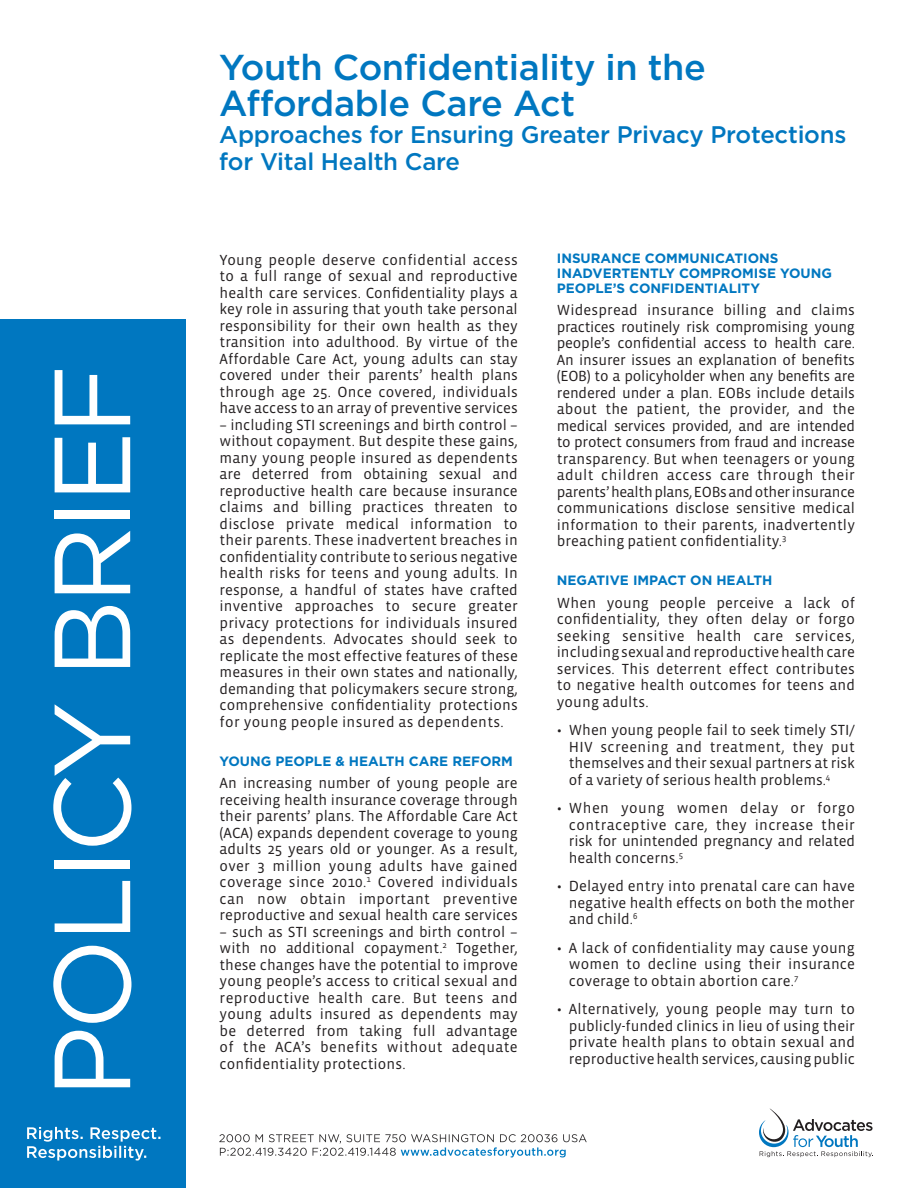
<style>
.page{position:relative;width:918px;height:1188px;background:#fff}
.page>*{position:absolute;margin:0;border:0;box-sizing:border-box;transform-origin:0 0}
.BODY_COPY{font:108px "Gotham";letter-spacing:-.04em;color:#fff}
.page_heading{font:500 36px/36px "Gotham";letter-spacing:-.01em;color:#0077c0}
.page_sub-heading{font:500 24px/27px "Gotham";letter-spacing:-.01em;color:#0077c0}
.BODY_COPY-2{font:15px/16.5px "Vista Sans OT";letter-spacing:.005em;color:#231f20;text-align:justify}
.PP_HEADING{font:700 13.5px/15px "Gotham";color:#0077c0}
</style>
<div class="page">
<div style="left:0;top:370px;width:186px;height:818px;background:#0077c0"></div>
<svg style="left:27px;top:1127px;width:133px;height:34px"></svg>
<svg style="left:219px;top:1134px;width:368px;height:24px"></svg>
<svg style="left:759px;top:1108px;width:114px;height:49px"></svg>
<div style="left:0;top:319px;width:186px;height:789px;background:#0077c0"></div>
<p class="BODY_COPY" style="left:23px;top:1098px;width:735px;rotate:-90deg">POLICY BRIEF</p>
<h1 class="BODY_COPY" style="left:24px;top:868px;width:464px;rotate:-90deg">CY BRIEF</h1>
<p class="page_heading" style="left:219px;top:49px;width:488px">Youth Confidentiality in the<br>Affordable Care Act</p>
<p class="page_sub-heading" style="left:219px;top:121px;width:629px">Approaches for Ensuring Greater Privacy Protections for Vital Health Care</p>
<p class="BODY_COPY-2" style="left:220px;top:252px;width:300px">Young people deserve confidential access to a full range of sexual and reproductive health care services. Confidentiality plays a key role in assuring that youth take personal responsibility for their own health as they transition into adulthood. By virtue of the Affordable Care Act, young adults can stay covered under their parents’ health plans through age 25. Once covered, individuals have access to an array of preventive services</p>
<p class="BODY_COPY-2" style="left:220px;top:417px;width:300px">– including STI screenings and birth control – without copayment. But despite these gains, many young people insured as dependents are deterred from obtaining sexual and reproductive health care because insurance claims and billing practices threaten to disclose private medical information to their parents. These inadvertent breaches in confidentiality contribute to serious negative health risks for teens and young adults. In response, a handful of states have crafted inventive approaches to secure greater privacy protections for individuals insured as dependents. Advocates should seek to replicate the most effective features of these measures in their own states and nationally, demanding that policymakers secure strong, comprehensive confidentiality protections for young people insured as dependents.</p>
<p class="PP_HEADING" style="left:220px;top:753px;width:295px">YOUNG PEOPLE &amp; HEALTH CARE REFORM</p>
<p class="BODY_COPY-2" style="left:220px;top:775px;width:300px">An increasing number of young people are receiving health insurance coverage through their parents’ plans. The Affordable Care Act (ACA) expands dependent coverage to young adults 25 years old or younger. As a result, over 3 million young adults have gained coverage since 2010.<sup>1</sup> Covered individuals can now obtain important preventive reproductive and sexual health care services</p>
<p class="BODY_COPY-2" style="left:220px;top:924px;width:300px">– such as STI screenings and birth control – with no additional copayment.<sup>2</sup> Together, these changes have the potential to improve young people’s access to critical sexual and reproductive health care. But teens and young adults insured as dependents may be deterred from taking full advantage of the ACA’s benefits without adequate confidentiality protections.</p>
<p class="PP_HEADING" style="left:557px;top:250px;width:277px">INSURANCE COMMUNICATIONS<br>INADVERTENTLY COMPROMISE YOUNG<br>PEOPLE’S CONFIDENTIALITY</p>
<p class="BODY_COPY-2" style="left:557px;top:302px;width:300px">Widespread insurance billing and claims practices routinely risk compromising young people’s confidential access to health care.<br>An insurer issues an explanation of benefits (EOB) to a policyholder when any benefits are rendered under a plan. EOBs include details about the patient, the provider, and the medical services provided, and are intended to protect consumers from fraud and increase transparency. But when teenagers or young adult children access care through their parents’ health plans, EOBs and other insurance communications disclose sensitive medical information to their parents, inadvertently breaching patient confidentiality.<sup>3</sup></p>
<p class="PP_HEADING" style="left:557px;top:573px;width:217px">NEGATIVE IMPACT ON HEALTH</p>
<p class="BODY_COPY-2" style="left:557px;top:595px;width:300px">When young people perceive a lack of confidentiality, they often delay or forgo seeking sensitive health care services, including sexual and reproductive health care services. This deterrent effect contributes to negative health outcomes for teens and young adults.</p>
<p class="BODY_COPY-2" style="left:569px;top:722px;width:288px;text-indent:-12px">• When young people fail to seek timely STI/ HIV screening and treatment, they put themselves and their sexual partners at risk of a variety of serious health problems.<sup>4</sup></p>
<p class="BODY_COPY-2" style="left:569px;top:800px;width:288px;text-indent:-12px">• When young women delay or forgo contraceptive care, they increase their risk for unintended pregnancy and related health concerns.<sup>5</sup></p>
<p class="BODY_COPY-2" style="left:569px;top:878px;width:288px;text-indent:-12px">• Delayed entry into prenatal care can have negative health effects on both the mother and child.<sup>6</sup></p>
<p class="BODY_COPY-2" style="left:569px;top:940px;width:288px;text-indent:-12px">• A lack of confidentiality may cause young women to decline using their insurance coverage to obtain abortion care.<sup>7</sup></p>
<p class="BODY_COPY-2" style="left:569px;top:1001px;width:288px;text-indent:-12px">• Alternatively, young people may turn to publicly-funded clinics in lieu of using their private health plans to obtain sexual and</p>
<p class="BODY_COPY-2" style="left:569px;top:1051px;width:288px">reproductive health services, causing public</p>
</div>
